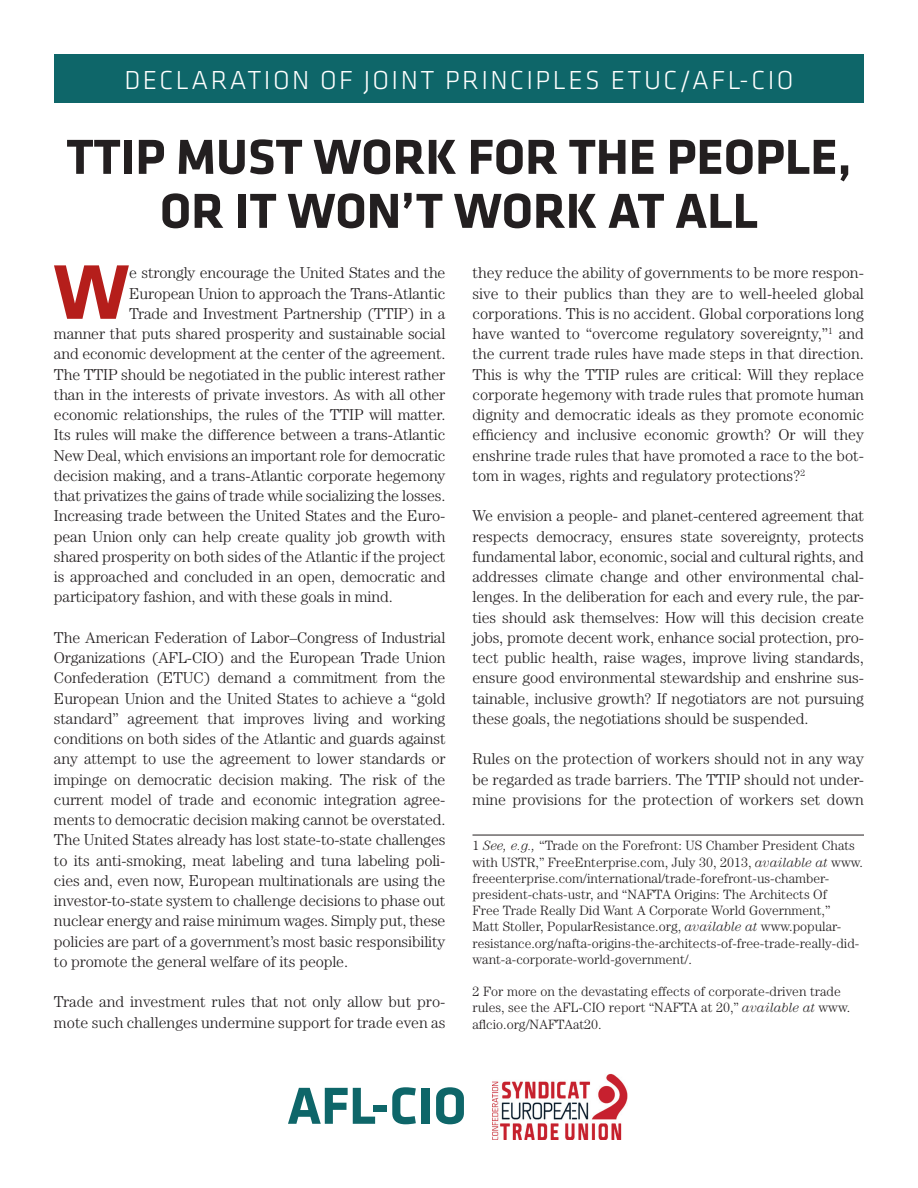
<style>
.page{position:relative;width:918px;height:1188px;background:#fff}
.page>*{position:absolute;margin:0;border:0;box-sizing:border-box;transform-origin:0 0}
.t1{font:700 80.25px "Klavika";color:#b51e1b}
.t2{font:700 54px "Klavika";color:#0e6669}
.t3{font:700 51px/54px "Klavika";color:#231f20;text-align:center}
.t4{font:300 27px "Klavika";letter-spacing:.09em;color:#fff}
.t5{font:300 15.75px/20.2px "Century";letter-spacing:-.01em;color:#231f20;text-align:justify}
.t6{font:300 13.5px/16.2px "Century";color:#231f20}
.s1{font-style:italic}
</style>
<div class="page">
<div style="left:54px;top:55px;width:810px;height:48px;background:#0e6669"></div>
<hr style="left:472px;top:835px;width:392px;height:1px;background:#231f20">
<img style="left:492px;top:1073px;width:136px;height:66px">
<h3 class="t4" style="left:124px;top:64px;width:641px">DECLARATION OF JOINT PRINCIPLES ETUC/AFL-CIO</h3>
<h3 class="t3" style="left:66px;top:128px;width:787px">TTIP MUST WORK FOR THE PEOPLE,<br>OR IT WON’T WORK AT ALL</h3>
<h1 class="t1" style="left:54px;top:234px;width:77px">W</h1>
<p class="t5" style="left:129px;top:263px;width:318px">e strongly encourage the United States and the</p>
<p class="t5" style="left:129px;top:283px;width:318px">European Union to approach the Trans-Atlantic</p>
<p class="t5" style="left:129px;top:303px;width:318px">Trade and Investment Partnership (TTIP) in a</p>
<p class="t5" style="left:54px;top:323px;width:393px">manner that puts shared prosperity and sustainable social</p>
<p class="t5" style="left:54px;top:344px;width:393px">and economic development at the center of the agreement.</p>
<p class="t5" style="left:54px;top:364px;width:393px">The TTIP should be negotiated in the public interest rather</p>
<p class="t5" style="left:54px;top:384px;width:393px">than in the interests of private investors. As with all other</p>
<p class="t5" style="left:54px;top:404px;width:393px">economic relationships, the rules of the TTIP will matter.</p>
<p class="t5" style="left:54px;top:425px;width:393px">Its rules will make the difference between a trans-Atlantic</p>
<p class="t5" style="left:54px;top:445px;width:393px">New Deal, which envisions an important role for democratic</p>
<p class="t5" style="left:54px;top:465px;width:393px">decision making, and a trans-Atlantic corporate hegemony</p>
<p class="t5" style="left:54px;top:485px;width:393px">that privatizes the gains of trade while socializing the losses.</p>
<p class="t5" style="left:54px;top:506px;width:393px">Increasing trade between the United States and the Euro-</p>
<p class="t5" style="left:54px;top:526px;width:393px">pean Union only can help create quality job growth with</p>
<p class="t5" style="left:54px;top:546px;width:393px">shared prosperity on both sides of the Atlantic if the project</p>
<p class="t5" style="left:54px;top:566px;width:393px">is approached and concluded in an open, democratic and</p>
<p class="t5" style="left:54px;top:587px;width:340px">participatory fashion, and with these goals in mind.</p>
<p class="t5" style="left:54px;top:627px;width:393px">The American Federation of Labor–Congress of Industrial Organizations (AFL-CIO) and the European Trade Union Confederation (ETUC) demand a commitment from the European Union and the United States to achieve a “gold standard” agreement that improves living and working conditions on both sides of the Atlantic and guards against any attempt to use the agreement to lower standards or impinge on democratic decision making. The risk of the current model of trade and economic integration agree&shy;ments to democratic decision making cannot be overstated.<br>The United States already has lost state-to-state challenges to its anti-smoking, meat labeling and tuna labeling poli&shy;cies and, even now, European multinationals are using the investor-to-state system to challenge decisions to phase out nuclear energy and raise minimum wages. Simply put, these policies are part of a government’s most basic responsibility to promote the general welfare of its people.</p>
<p class="t5" style="left:54px;top:992px;width:393px">Trade and investment rules that not only allow but pro&shy;mote such challenges undermine support for trade even as</p>
<p class="t5" style="left:472px;top:263px;width:393px">they reduce the ability of governments to be more respon&shy;sive to their publics than they are to well-heeled global corporations. This is no accident. Global corporations long have wanted to “overcome regulatory sovereignty,”<sup>1</sup> and the current trade rules have made steps in that direction.<br>This is why the TTIP rules are critical: Will they replace corporate hegemony with trade rules that promote human dignity and democratic ideals as they promote economic efficiency and inclusive economic growth? Or will they enshrine trade rules that have promoted a race to the bot&shy;tom in wages, rights and regulatory protections?<sup>2</sup></p>
<p class="t5" style="left:473px;top:506px;width:393px">We envision a people- and planet-centered agreement that respects democracy, ensures state sovereignty, protects fundamental labor, economic, social and cultural rights, and addresses climate change and other environmental chal&shy;lenges. In the deliberation for each and every rule, the par&shy;ties should ask themselves: How will this decision create jobs, promote decent work, enhance social protection, pro&shy;tect public health, raise wages, improve living standards, ensure good environmental stewardship and enshrine sus&shy;tainable, inclusive growth? If negotiators are not pursuing these goals, the negotiations should be suspended.</p>
<p class="t5" style="left:473px;top:749px;width:393px">Rules on the protection of workers should not in any way be regarded as trade barriers. The TTIP should not under&shy;mine provisions for the protection of workers set down</p>
<p class="t6" style="left:472px;top:838px;width:392px">1 <span class="s1">See, e.g.,</span> “Trade on the Forefront: US Chamber President Chats with USTR,” FreeEnterprise.com, July 30, 2013, <span class="s1">available at</span> www. freeenterprise.com/international/trade-forefront-us-chamber&shy;president-chats-ustr, and “NAFTA Origins: The Architects Of<br>Free Trade Really Did Want A Corporate World Government,”<br>Matt Stoller, PopularResistance.org, <span class="s1">available at</span> www.popular&shy;resistance.org/nafta-origins-the-architects-of-free-trade-really-did&shy;want-a-corporate-world-government/.</p>
<p class="t6" style="left:472px;top:983px;width:379px">2 For more on the devastating effects of corporate-driven trade rules, see the AFL-CIO report “NAFTA at 20,” <span class="s1">available at</span> www. aflcio.org/NAFTAat20.</p>
<h2 class="t2" style="left:287px;top:1067px;width:175px">AFL-CIO</h2>
</div>
